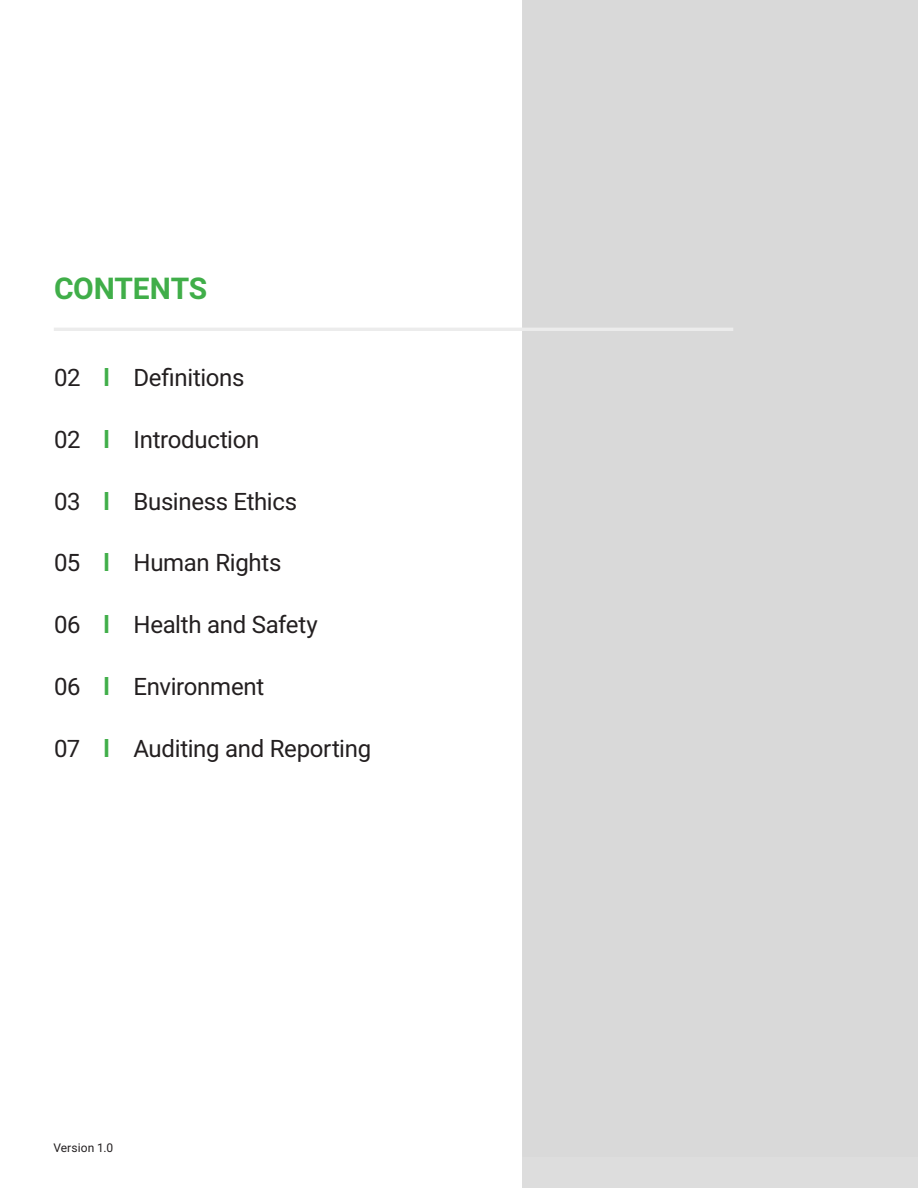
<style>
.page{position:relative;width:918px;height:1188px;background:#fff}
.page>*{position:absolute;margin:0;border:0;box-sizing:border-box;transform-origin:0 0}
.Body{font:700 30px "Roboto";letter-spacing:-.01em;color:#40ae49}
.Body-2{font:24px "Roboto";letter-spacing:-.015em;color:#231f20}
.t1{font:12px "Roboto";letter-spacing:.01em;color:#231f20}
.s1{font-weight:700;color:#40ae49}
</style>
<div class="page">
<div style="left:522px;top:0;width:396px;height:1188px;background:#ddd"></div>
<hr style="left:54px;top:328px;width:679px;height:3px;background:#ececec">
<p class="Body" style="left:54px;top:267px;width:155px">CONTENTS</p>
<p class="Body-2" style="left:54px;top:361px;width:192px">02 <span class="s1">l</span> Definitions</p>
<p class="Body-2" style="left:54px;top:422px;width:207px">02 <span class="s1">l</span> Introduction</p>
<p class="Body-2" style="left:54px;top:484px;width:245px">03 <span class="s1">l</span> Business Ethics</p>
<p class="Body-2" style="left:54px;top:546px;width:229px">05 <span class="s1">l</span> Human Rights</p>
<p class="Body-2" style="left:54px;top:608px;width:265px">06 <span class="s1">l</span> Health and Safety</p>
<p class="Body-2" style="left:54px;top:670px;width:212px">06 <span class="s1">l</span> Environment</p>
<p class="Body-2" style="left:54px;top:731px;width:319px">07 <span class="s1">l</span> Auditing and Reporting</p>
<p class="t1" style="left:53px;top:1139px;width:61px">Version 1.0</p>
</div>
